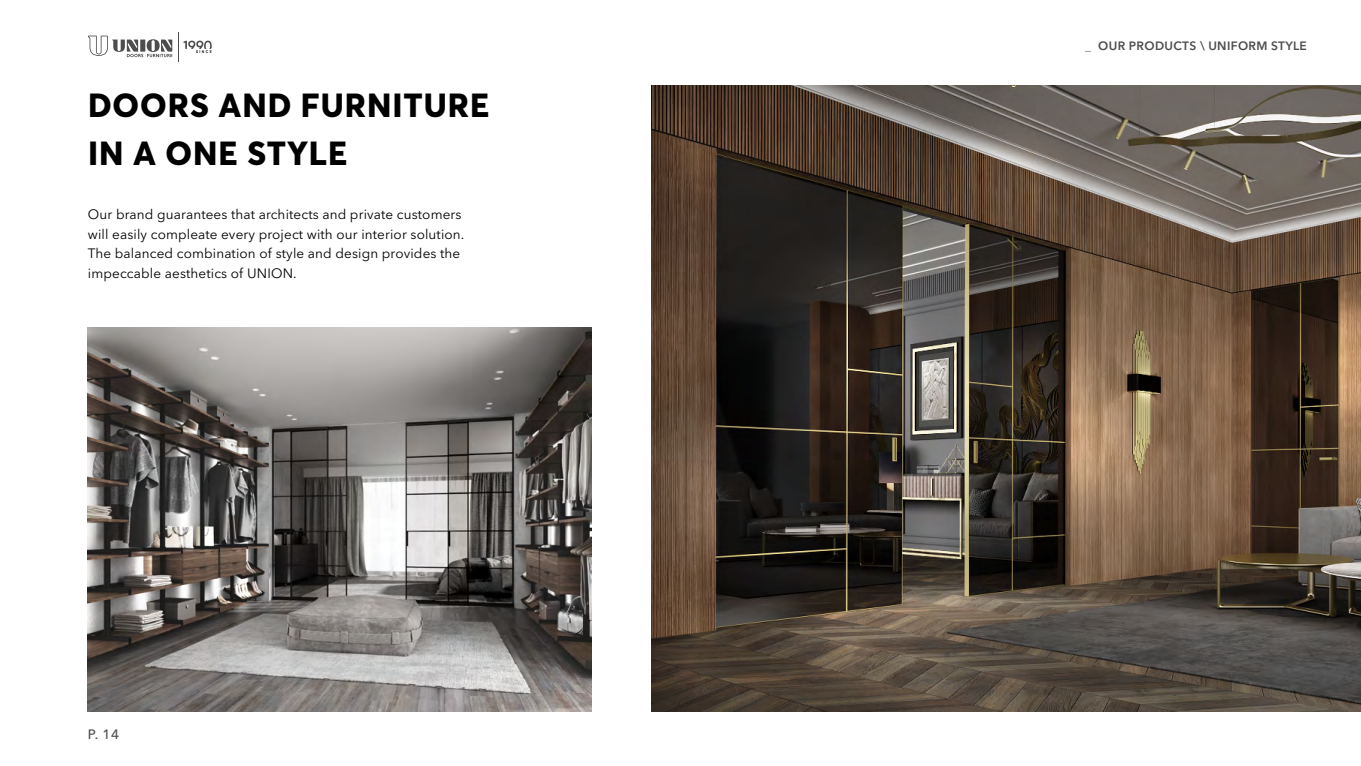
<style>
.page{position:relative;width:1361px;height:766px;background:#fff}
.page>*{position:absolute;margin:0;border:0;box-sizing:border-box;transform-origin:0 0}
.t1{font:800 33px/48px "Averta CY";letter-spacing:.03em;color:#000}
.t2{font:13.5px/19.5px "Avenir Next Cyr";letter-spacing:.01em;color:#000}
.t3{font:500 13.5px "Avenir Next Cyr";color:#4d4d4d}
.t4{font:600 12px "Avenir Next Cyr";letter-spacing:.03em;color:#4d4d4d}
.s1{font-weight:300}
</style>
<div class="page">
<img style="left:88px;top:328px;width:503px;height:383px">
<img style="left:652px;top:85px;width:709px;height:626px">
<svg style="left:88px;top:36px;width:84px;height:21px"></svg>
<svg style="left:183px;top:41px;width:29px;height:12px"></svg>
<hr style="left:178px;top:32px;width:1px;height:30px;background:#4d4d4d">
<h1 class="t1" style="left:88px;top:80px;width:403px">DOORS AND FURNITURE<br>IN A ONE STYLE</h1>
<p class="t2" style="left:88px;top:205px;width:378px">Our brand guarantees that architects and private customers will easily compleate every project with our interior solution.<br>The balanced combination of style and design provides the impeccable aesthetics of UNION.</p>
<p class="t3" style="left:88px;top:726px;width:33px">P. 14</p>
<p class="t4" style="left:1085px;top:38px;width:223px"><span class="s1">_</span> OUR PRODUCTS \ UNIFORM STYLE</p>
</div>
